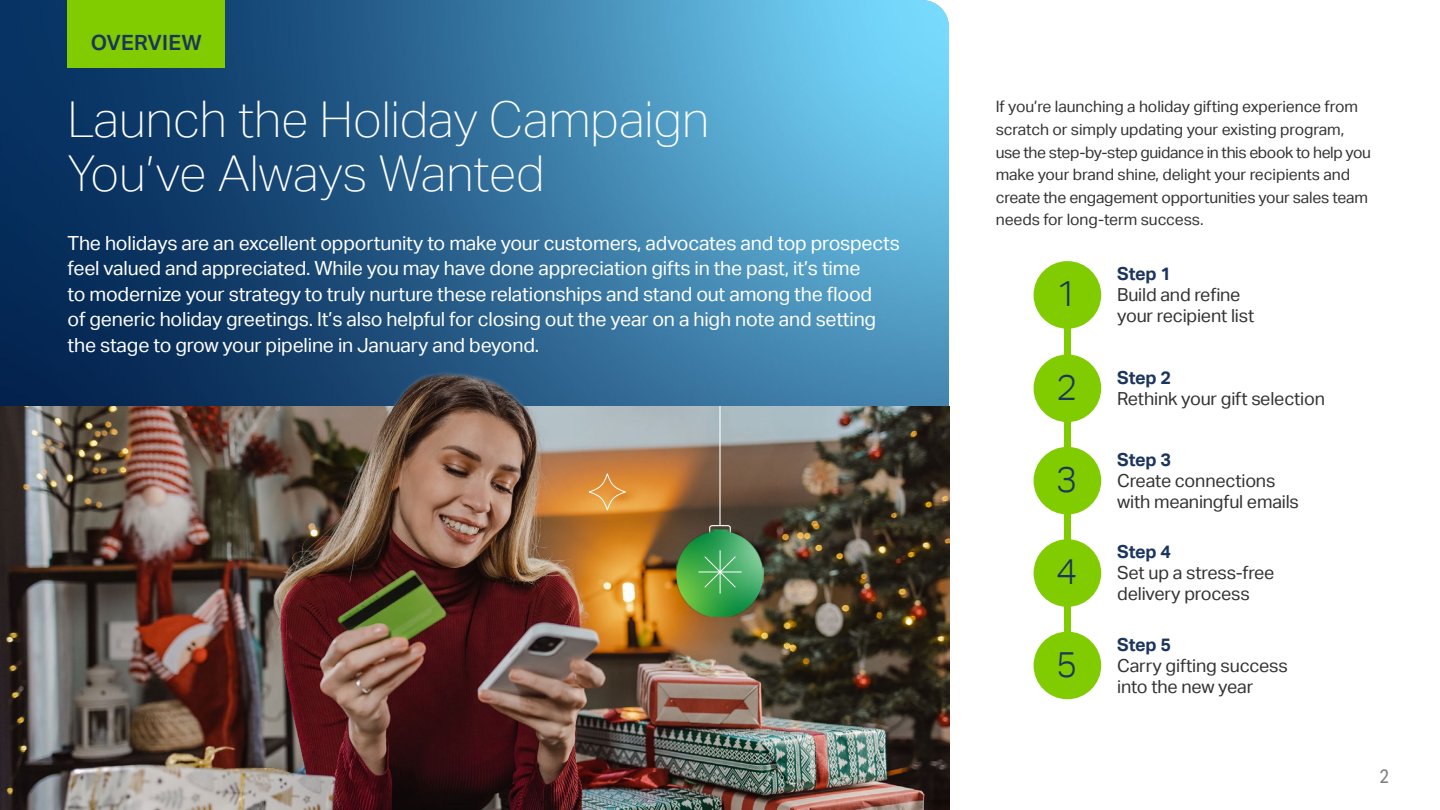
<style>
.page{position:relative;width:1440px;height:810px;background:#fff}
.page>*{position:absolute;margin:0;border:0;box-sizing:border-box;transform-origin:0 0}
.t1{font:100 49.5px/54px "Aktiv Grotesk";color:#fff}
.t2{font:300 36px "Aktiv Grotesk";color:#1c355e}
.t3{font:600 21px "Aktiv Grotesk";letter-spacing:.01em;color:#1c355e}
.t4{font:19.5px/25.5px "Aktiv Grotesk";letter-spacing:-.01em;color:#fff}
.t5{font:19.5px "Aktiv Grotesk Cd";color:#808080}
.t6{font:18px/21px "Aktiv Grotesk";letter-spacing:-.01em;color:#333}
.t7{font:700 18px "Aktiv Grotesk";letter-spacing:-.01em;color:#1c355e}
.t8{font:15.75px/22.5px "Aktiv Grotesk";letter-spacing:-.005em;color:#333}
.s1{font-weight:700;color:#1c355e}
</style>
<div class="page">
<img style="left:0;top:0;width:949px;height:406px">
<div style="left:1064px;top:314px;width:6px;height:333px;background:#80cc00"></div>
<div style="left:68px;top:0;width:157px;height:68px;background:#80cc00"></div>
<div style="left:1033px;top:261px;width:68px;height:68px;background:#80cc00;border-radius:50%"></div>
<div style="left:1033px;top:354px;width:68px;height:68px;background:#80cc00;border-radius:50%"></div>
<div style="left:1033px;top:447px;width:68px;height:67px;background:#80cc00;border-radius:50%"></div>
<div style="left:1033px;top:539px;width:68px;height:68px;background:#80cc00;border-radius:50%"></div>
<div style="left:1033px;top:632px;width:68px;height:67px;background:#80cc00;border-radius:50%"></div>
<img style="left:0;top:406px;width:949px;height:404px">
<div style="left:589px;top:473px;width:37px;height:37px;border:1px solid #fff;border-radius:50%"></div>
<svg style="left:708px;top:405px;width:23px;height:124px;background:#847970"></svg>
<img style="left:675px;top:529px;width:89px;height:89px">
<svg style="left:698px;top:550px;width:44px;height:44px;background:#50b265"></svg>
<img style="left:242px;top:260px;width:320px;height:550px">
<p class="t3" style="left:91px;top:31px;width:112px">OVERVIEW</p>
<h1 class="t1" style="left:68px;top:92px;width:643px">Launch the Holiday Campaign<br>You’ve Always Wanted</h1>
<p class="t4" style="left:68px;top:230px;width:834px">The holidays are an excellent opportunity to make your customers, advocates and top prospects feel valued and appreciated. While you may have done appreciation gifts in the past, it’s time<br>to modernize your strategy to truly nurture these relationships and stand out among the flood<br>of generic holiday greetings. It’s also helpful for closing out the year on a high note and setting the stage to grow your pipeline in January and beyond.</p>
<p class="t8" style="left:996px;top:96px;width:377px">If you’re launching a holiday gifting experience from scratch or simply updating your existing program, use the step-by-step guidance in this ebook to help you make your brand shine, delight your recipients and create the engagement opportunities your sales team needs for long-term success.</p>
<h2 class="t2" style="left:1056px;top:273px;width:23px">1</h2>
<p class="t7" style="left:1117px;top:264px;width:56px">Step 1</p>
<p class="t6" style="left:1117px;top:285px;width:139px">Build and refine your recipient list</p>
<p class="t6" style="left:1056px;top:367px;width:270px;text-indent:61px"><span class="s1">Step 2<br></span><sup>2</sup> Rethink your gift selection</p>
<h2 class="t2" style="left:1056px;top:459px;width:23px">3</h2>
<h2 class="t2" style="left:1056px;top:551px;width:23px">4</h2>
<h2 class="t2" style="left:1056px;top:643px;width:23px">5</h2>
<p class="t7" style="left:1117px;top:449px;width:56px">Step 3</p>
<p class="t6" style="left:1117px;top:470px;width:183px">Create connections with meaningful emails</p>
<p class="t7" style="left:1117px;top:542px;width:56px">Step 4</p>
<p class="t6" style="left:1117px;top:563px;width:159px">Set up a stress-free delivery process</p>
<p class="t7" style="left:1117px;top:634px;width:56px">Step 5</p>
<p class="t6" style="left:1117px;top:655px;width:172px">Carry gifting success into the new year</p>
<p class="t5" style="left:1379px;top:765px;width:11px">2</p>
</div>
